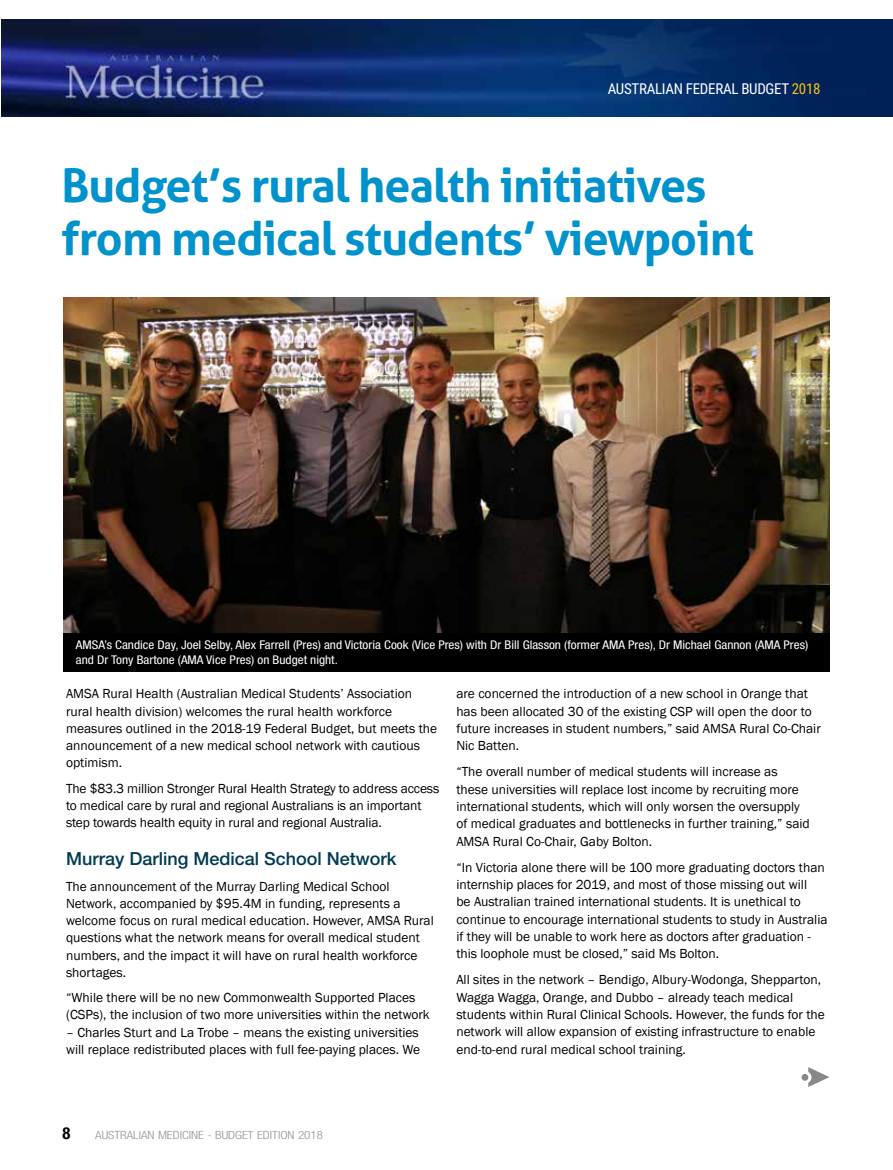
<style>
.page{position:relative;width:893px;height:1170px;background:#fff}
.page>*{position:absolute;margin:0;border:0;box-sizing:border-box;transform-origin:0 0}
.t1{font:700 46.5px/52.5px "Aller";letter-spacing:-.02em;color:#0092cc}
.t2{font:500 18px "Helvetica Neue";color:#013a53}
.t3{font:700 condensed 16.5px "Helvetica Neue";color:#000}
.t4{font:15px "Roboto Condensed";letter-spacing:-.02em;color:#fff}
.t5{font:13.5px/17.4px "Franklin Gothic";color:#000}
.t6{font:condensed 12px/15px "Helvetica Neue";color:#fff;scale:1.1 1}
.t7{font:300 condensed 11.25px "Helvetica Neue";color:#939598;scale:1.15 1}
.s1{color:#fbbf13}
</style>
<div class="page">
<img style="left:2px;top:20px;width:891px;height:96px">
<svg style="left:808px;top:1067px;width:21px;height:19px"></svg>
<svg style="left:801px;top:1073px;width:7px;height:7px"></svg>
<img style="left:63px;top:297px;width:766px;height:336px">
<div style="left:63px;top:633px;width:766px;height:38px;background:#000"></div>
<p class="t4" style="left:608px;top:78px;width:214px">AUSTRALIAN FEDERAL BUDGET <span class="s1">2018</span></p>
<h1 class="t1" style="left:61px;top:159px;width:694px">Budget’s rural health initiatives from medical students’ viewpoint</h1>
<p class="t6" style="left:76px;top:637px;width:667px">AMSA’s Candice Day, Joel Selby, Alex Farrell (Pres) and Victoria Cook (Vice Pres) with Dr Bill Glasson (former AMA Pres), Dr Michael Gannon (AMA Pres) and Dr Tony Bartone (AMA Vice Pres) on Budget night.</p>
<p class="t5" style="left:66px;top:685px;width:373px">AMSA Rural Health (Australian Medical Students’ Association rural health division) welcomes the rural health workforce measures outlined in the 2018-19 Federal Budget, but meets the announcement of a new medical school network with cautious optimism.</p>
<p class="t5" style="left:66px;top:779px;width:375px">The $83.3 million Stronger Rural Health Strategy to address access to medical care by rural and regional Australians is an important step towards health equity in rural and regional Australia.</p>
<h2 class="t2" style="left:66px;top:848px;width:332px">Murray Darling Medical School Network</h2>
<p class="t5" style="left:66px;top:878px;width:369px">The announcement of the Murray Darling Medical School Network, accompanied by $95.4M in funding, represents a welcome focus on rural medical education. However, AMSA Rural questions what the network means for overall medical student numbers, and the impact it will have on rural health workforce shortages.</p>
<p class="t5" style="left:66px;top:989px;width:365px">“While there will be no new Commonwealth Supported Places (CSPs), the inclusion of two more universities within the network</p>
<p class="t5" style="left:66px;top:1023px;width:356px">– Charles Sturt and La Trobe – means the existing universities will replace redistributed places with full fee-paying places. We</p>
<p class="t5" style="left:456px;top:685px;width:366px">are concerned the introduction of a new school in Orange that has been allocated 30 of the existing CSP will open the door to future increases in student numbers,” said AMSA Rural Co-Chair Nic Batten.</p>
<p class="t5" style="left:456px;top:763px;width:355px">“The overall number of medical students will increase as these universities will replace lost income by recruiting more international students, which will only worsen the oversupply of medical graduates and bottlenecks in further training,” said AMSA Rural Co-Chair, Gaby Bolton.</p>
<p class="t5" style="left:456px;top:858px;width:373px">“In Victoria alone there will be 100 more graduating doctors than internship places for 2019, and most of those missing out will<br>be Australian trained international students. It is unethical to continue to encourage international students to study in Australia if they will be unable to work here as doctors after graduation - this loophole must be closed,” said Ms Bolton.</p>
<p class="t5" style="left:456px;top:971px;width:370px">All sites in the network – Bendigo, Albury-Wodonga, Shepparton, Wagga Wagga, Orange, and Dubbo – already teach medical students within Rural Clinical Schools. However, the funds for the network will allow expansion of existing infrastructure to enable end-to-end rural medical school training.</p>
<p class="t3" style="left:63px;top:1122px;width:9px">8</p>
<p class="t7" style="left:95px;top:1128px;width:200px">AUSTRALIAN MEDICINE - BUDGET EDITION 2018</p>
</div>
